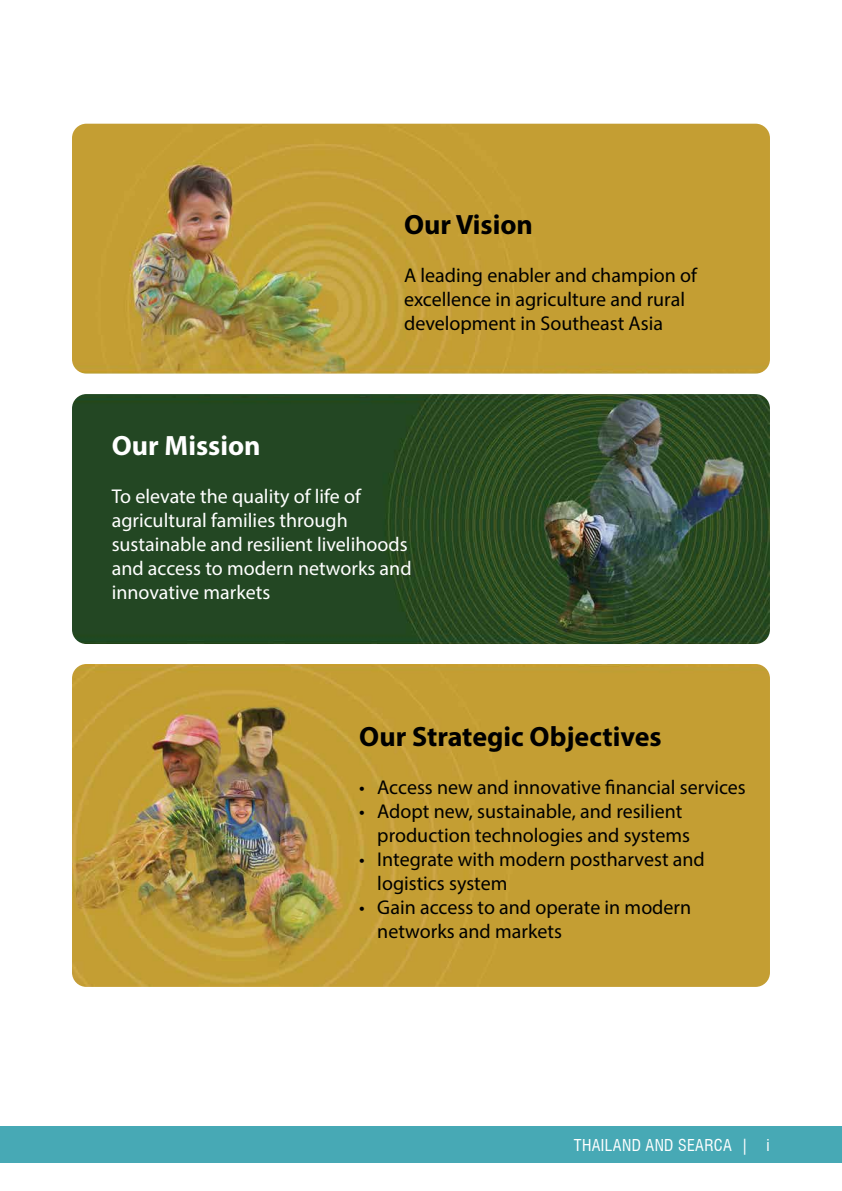
<style>
.page{position:relative;width:842px;height:1191px;background:#fff}
.page>*{position:absolute;margin:0;border:0;box-sizing:border-box;transform-origin:0 0}
.t1{font:700 28px "Myriad Pro";color:#000}
.t2{font:700 28px "Myriad Pro";color:#fff}
.t3{font:20px/24px "Myriad Pro";color:#000}
.t4{font:20px/24px "Myriad Pro";color:#fff}
.t5{font:condensed 16px "Swiss 721 BT";letter-spacing:.02em;color:#fff}
</style>
<div class="page">
<div style="left:0;top:1126px;width:842px;height:37px;background:#47a9b5"></div>
<img style="left:72px;top:124px;width:698px;height:249px">
<img style="left:72px;top:394px;width:698px;height:250px">
<img style="left:72px;top:664px;width:698px;height:323px">
<h1 class="t1" style="left:404px;top:206px;width:130px">Our Vision</h1>
<p class="t3" style="left:404px;top:262px;width:294px">A leading enabler and champion of excellence in agriculture and rural development in Southeast Asia</p>
<h1 class="t2" style="left:112px;top:427px;width:150px">Our Mission</h1>
<p class="t4" style="left:112px;top:484px;width:301px">To elevate the quality of life of agricultural families through sustainable and resilient livelihoods and access to modern networks and innovative markets</p>
<h1 class="t1" style="left:359px;top:718px;width:304px">Our Strategic Objectives</h1>
<p class="t3" style="left:359px;top:775px;width:388px">• Access new and innovative financial services</p>
<p class="t3" style="left:377px;top:799px;width:314px;text-indent:-18px">• Adopt new, sustainable, and resilient production technologies and systems</p>
<p class="t3" style="left:377px;top:847px;width:329px;text-indent:-18px">• Integrate with modern postharvest and logistics system</p>
<p class="t3" style="left:377px;top:895px;width:315px;text-indent:-18px">• Gain access to and operate in modern networks and markets</p>
<p class="t5" style="left:574px;top:1135px;width:197px">THAILAND AND SEARCA | i</p>
</div>
